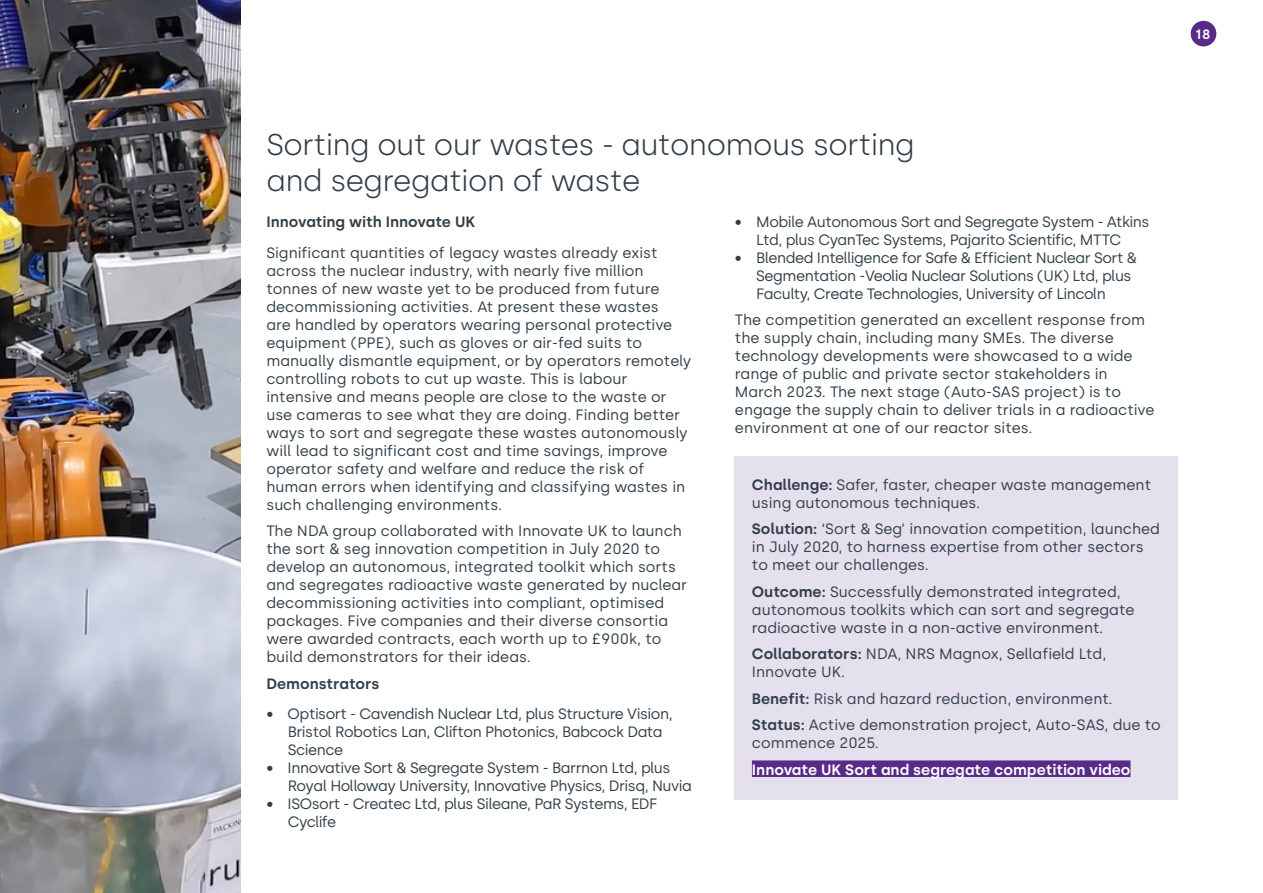
<style>
.page{position:relative;width:1263px;height:893px;background:#fff}
.page>*{position:absolute;margin:0;border:0;box-sizing:border-box;transform-origin:0 0}
.t1{font:300 30px/36px "Silka";letter-spacing:-.02em;color:#313e48}
.t2{font:15px/18px "Silka";color:#313e48}
.t3{font:15px/18px "Silka";letter-spacing:-.03em;color:#313e48}
.t4{font:600 15px "Silka";color:#fff}
.t5{font:600 15px "Silka";color:#313e48}
.t6{font:600 13.5px "Silka";color:#fff}
.s1{font-weight:600}
</style>
<div class="page">
<div style="left:735px;top:456px;width:443px;height:343px;background:#e5e0ed"></div>
<div style="left:752px;top:760px;width:378px;height:17px;background:#592b88"></div>
<div style="left:1191px;top:21px;width:25px;height:25px;background:#592b88;border-radius:50%"></div>
<img style="left:0;top:0;width:241px;height:893px">
<p class="t6" style="left:1196px;top:26px;width:16px">18</p>
<p class="t1" style="left:266px;top:127px;width:650px">Sorting out our wastes - autonomous sorting and segregation of waste</p>
<p class="t5" style="left:266px;top:213px;width:210px">Innovating with Innovate UK</p>
<p class="t2" style="left:266px;top:243px;width:426px">Significant quantities of legacy wastes already exist across the nuclear industry, with nearly five million tonnes of new waste yet to be produced from future decommissioning activities. At present these wastes<br>are handled by operators wearing personal protective equipment (PPE), such as gloves or air-fed suits to manually dismantle equipment, or by operators remotely controlling robots to cut up waste. This is labour intensive and means people are close to the waste or use cameras to see what they are doing. Finding better ways to sort and segregate these wastes autonomously will lead to significant cost and time savings, improve operator safety and welfare and reduce the risk of human errors when identifying and classifying wastes in such challenging environments.</p>
<p class="t2" style="left:266px;top:522px;width:422px">The NDA group collaborated with Innovate UK to launch the sort &amp; seg innovation competition in July 2020 to develop an autonomous, integrated toolkit which sorts and segregates radioactive waste generated by nuclear decommissioning activities into compliant, optimised packages. Five companies and their diverse consortia were awarded contracts, each worth up to £900k, to build demonstrators for their ideas.</p>
<p class="t5" style="left:266px;top:674px;width:115px">Demonstrators</p>
<p class="t3" style="left:288px;top:705px;width:386px;text-indent:-21px">• Optisort - Cavendish Nuclear Ltd, plus Structure Vision,<br>Bristol Robotics Lan, Clifton Photonics, Babcock Data<br>Science</p>
<p class="t3" style="left:288px;top:759px;width:406px;text-indent:-21px">• Innovative Sort &amp; Segregate System - Barrnon Ltd, plus<br>Royal Holloway University, Innovative Physics, Drisq, Nuvia</p>
<p class="t3" style="left:288px;top:795px;width:371px;text-indent:-21px">• ISOsort - Createc Ltd, plus Sileane, PaR Systems, EDF<br>Cyclife</p>
<p class="t3" style="left:735px;top:213px;width:416px;text-align:center">• Mobile Autonomous Sort and Segregate System - Atkins<br>Ltd, plus CyanTec Systems, Pajarito Scientific, MTTC</p>
<p class="t3" style="left:756px;top:249px;width:382px;text-indent:-21px">• Blended Intelligence for Safe &amp; Efficient Nuclear Sort &amp;<br>Segmentation -Veolia Nuclear Solutions (UK) Ltd, plus<br>Faculty, Create Technologies, University of Lincoln</p>
<p class="t2" style="left:735px;top:311px;width:421px">The competition generated an excellent response from the supply chain, including many SMEs. The diverse technology developments were showcased to a wide range of public and private sector stakeholders in March 2023. The next stage (Auto-SAS project) is to engage the supply chain to deliver trials in a radioactive environment at one of our reactor sites.</p>
<p class="t2" style="left:752px;top:475px;width:401px"><span class="s1">Challenge:</span> Safer, faster, cheaper waste management using autonomous techniques.</p>
<p class="t2" style="left:752px;top:520px;width:410px"><span class="s1">Solution:</span> ‘Sort &amp; Seg’ innovation competition, launched in July 2020, to harness expertise from other sectors to meet our challenges.</p>
<p class="t2" style="left:752px;top:582px;width:384px"><span class="s1">Outcome:</span> Successfully demonstrated integrated, autonomous toolkits which can sort and segregate radioactive waste in a non-active environment.</p>
<p class="t2" style="left:752px;top:645px;width:356px"><span class="s1">Collaborators:</span> NDA, NRS Magnox, Sellafield Ltd,<br>Innovate UK.</p>
<p class="t2" style="left:752px;top:689px;width:362px"><span class="s1">Benefit:</span> Risk and hazard reduction, environment.</p>
<p class="t2" style="left:752px;top:716px;width:410px"><span class="s1">Status:</span> Active demonstration project, Auto-SAS, due to commence 2025.</p>
<p class="t4" style="left:752px;top:760px;width:380px">Innovate UK Sort and segregate competition video</p>
</div>
